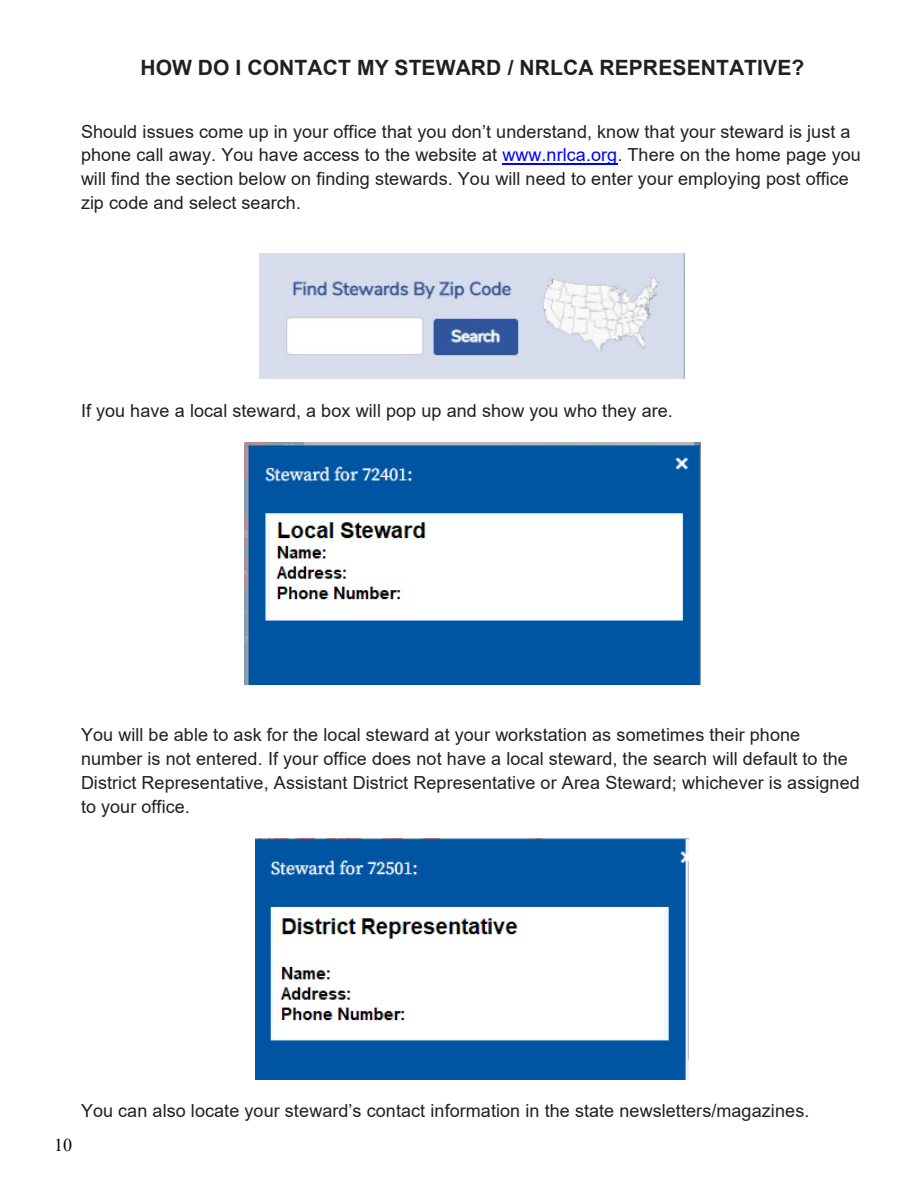
<style>
.page{position:relative;width:918px;height:1188px;background:#fff}
.page>*{position:absolute;margin:0;border:0;box-sizing:border-box;transform-origin:0 0}
.t1{font:700 21px "Arial";letter-spacing:.005em;color:#231f20}
.t2{font:18px/23.9px "Arial";letter-spacing:.005em;color:#231f20}
.t3{font:18px "Times New Roman";color:#000}
.s1{color:#00f}
</style>
<div class="page">
<hr style="left:502px;top:163px;width:115px;height:2px;background:#00f">
<img style="left:259px;top:254px;width:426px;height:124px">
<img style="left:245px;top:442px;width:455px;height:242px">
<img style="left:256px;top:838px;width:433px;height:241px">
<p class="t1" style="left:140px;top:53px;width:665px">HOW DO I CONTACT MY STEWARD / NRLCA REPRESENTATIVE?</p>
<p class="t2" style="left:81px;top:119px;width:781px">Should issues come up in your office that you don’t understand, know that your steward is just a phone call away. You have access to the website at <span class="s1">www.nrlca.org</span>. There on the home page you will find the section below on finding stewards. You will need to enter your employing post office zip code and select search.</p>
<p class="t2" style="left:81px;top:398px;width:593px">If you have a local steward, a box will pop up and show you who they are.</p>
<p class="t2" style="left:81px;top:723px;width:780px">You will be able to ask for the local steward at your workstation as sometimes their phone number is not entered. If your office does not have a local steward, the search will default to the District Representative, Assistant District Representative or Area Steward; whichever is assigned to your office.</p>
<p class="t3" style="left:54px;top:1132px;width:19px">10</p>
<p class="t2" style="left:81px;top:1099px;width:730px">You can also locate your steward’s contact information in the state newsletters/magazines.</p>
</div>
